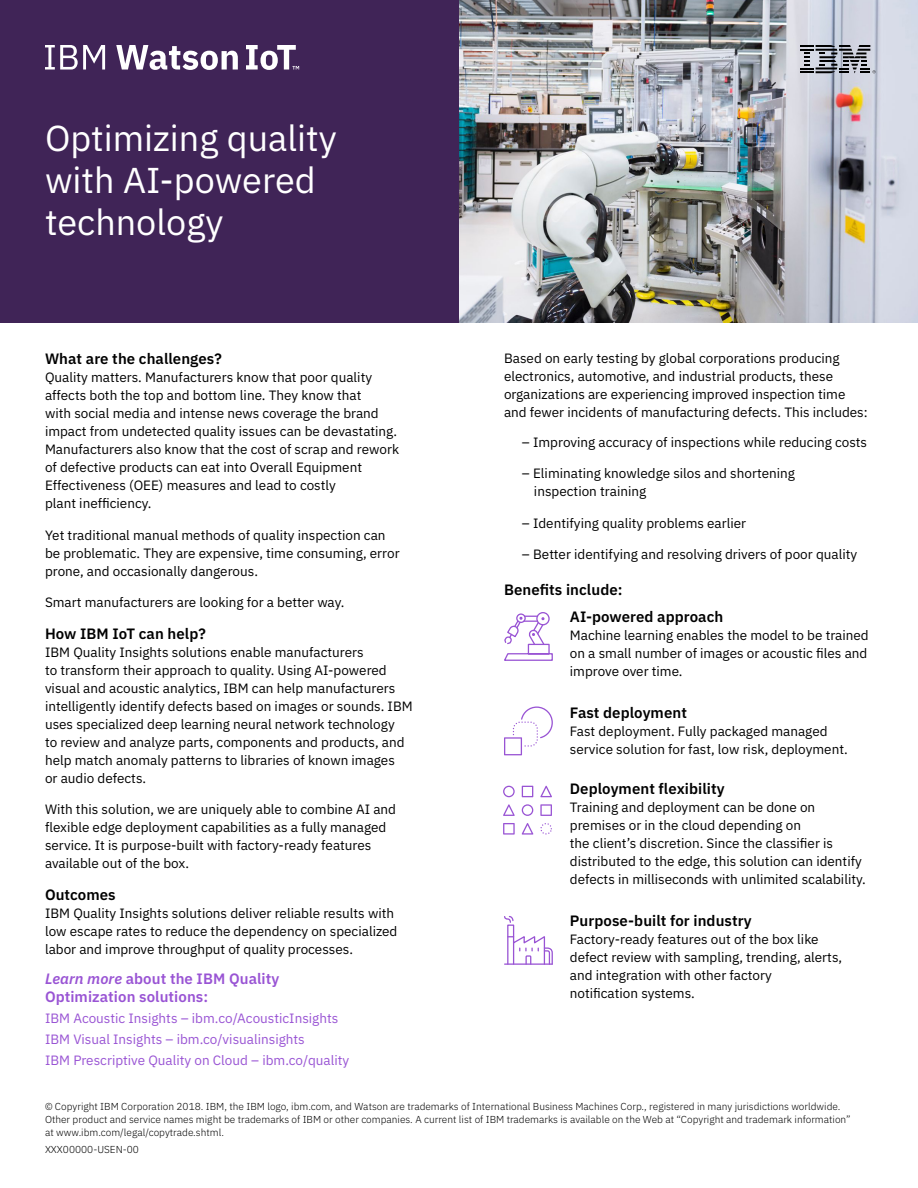
<style>
.page{position:relative;width:918px;height:1188px;background:#fff}
.page>*{position:absolute;margin:0;border:0;box-sizing:border-box;transform-origin:0 0}
.t1{font:36px/42px "IBM Plex Sans";color:#fff}
.t2{font:600 15px "IBM Plex Sans";letter-spacing:.005em;color:#000}
.t3{font:600 15px/18px "IBM Plex Sans";letter-spacing:.005em;color:#9954d4}
.t4{font:13.5px/18px "IBM Plex Sans";color:#000}
.t5{font:13.5px/21px "IBM Plex Sans";color:#9954d4}
.t6{font:300 10.2px/12.8px "IBM Plex Sans";color:#000}
.s1{font-style:italic}
</style>
<div class="page">
<div style="left:0;top:0;width:459px;height:322px;background:#402457"></div>
<img style="left:459px;top:0;width:459px;height:322px">
<svg style="left:45px;top:45px;width:254px;height:25px"></svg>
<svg style="left:800px;top:45px;width:76px;height:28px;background:#82858d"></svg>
<svg style="left:504px;top:612px;width:49px;height:49px"></svg>
<svg style="left:504px;top:707px;width:49px;height:48px"></svg>
<svg style="left:504px;top:916px;width:49px;height:49px"></svg>
<svg style="left:522px;top:804px;width:11px;height:12px"></svg>
<svg style="left:503px;top:804px;width:12px;height:12px"></svg>
<svg style="left:540px;top:804px;width:12px;height:12px"></svg>
<svg style="left:540px;top:823px;width:12px;height:12px"></svg>
<svg style="left:522px;top:823px;width:11px;height:12px"></svg>
<svg style="left:503px;top:823px;width:12px;height:12px"></svg>
<svg style="left:503px;top:786px;width:12px;height:11px"></svg>
<svg style="left:540px;top:786px;width:12px;height:11px"></svg>
<svg style="left:522px;top:786px;width:11px;height:11px"></svg>
<h1 class="t1" style="left:45px;top:115px;width:293px">Optimizing quality with AI-powered technology</h1>
<p class="t2" style="left:45px;top:347px;width:178px">What are the challenges?</p>
<p class="t4" style="left:45px;top:367px;width:356px">Quality matters. Manufacturers know that poor quality affects both the top and bottom line. They know that<br>with social media and intense news coverage the brand impact from undetected quality issues can be devastating.<br>Manufacturers also know that the cost of scrap and rework of defective products can eat into Overall Equipment Effectiveness (OEE) measures and lead to costly<br>plant inefficiency.</p>
<p class="t4" style="left:45px;top:525px;width:356px">Yet traditional manual methods of quality inspection can be problematic. They are expensive, time consuming, error prone, and occasionally dangerous.</p>
<p class="t4" style="left:45px;top:592px;width:301px">Smart manufacturers are looking for a better way.</p>
<p class="t2" style="left:45px;top:622px;width:162px">How IBM IoT can help?</p>
<p class="t4" style="left:45px;top:642px;width:369px">IBM Quality Insights solutions enable manufacturers<br>to transform their approach to quality. Using AI-powered visual and acoustic analytics, IBM can help manufacturers intelligently identify defects based on images or sounds. IBM uses specialized deep learning neural network technology<br>to review and analyze parts, components and products, and help match anomaly patterns to libraries of known images<br>or audio defects.</p>
<p class="t4" style="left:45px;top:799px;width:353px">With this solution, we are uniquely able to combine AI and flexible edge deployment capabilities as a fully managed service. It is purpose-built with factory-ready features available out of the box.</p>
<p class="t2" style="left:45px;top:883px;width:72px">Outcomes</p>
<p class="t4" style="left:45px;top:903px;width:354px">IBM Quality Insights solutions deliver reliable results with low escape rates to reduce the dependency on specialized labor and improve throughput of quality processes.</p>
<p class="t3" style="left:45px;top:968px;width:236px"><span class="s1">Learn more</span> about the IBM Quality<br>Optimization solutions:</p>
<p class="t5" style="left:45px;top:1006px;width:306px">IBM Acoustic Insights – ibm.co/AcousticInsights<br>IBM Visual Insights – ibm.co/visualinsights<br>IBM Prescriptive Quality on Cloud – ibm.co/quality</p>
<p class="t4" style="left:504px;top:348px;width:365px">Based on early testing by global corporations producing electronics, automotive, and industrial products, these organizations are experiencing improved inspection time and fewer incidents of manufacturing defects. This includes:</p>
<p class="t4" style="left:522px;top:432px;width:347px">– Improving accuracy of inspections while reducing costs</p>
<p class="t4" style="left:534px;top:463px;width:262px;text-indent:-12px">– Eliminating knowledge silos and shortening inspection training</p>
<p class="t4" style="left:522px;top:513px;width:226px">– Identifying quality problems earlier</p>
<p class="t4" style="left:522px;top:544px;width:337px">– Better identifying and resolving drivers of poor quality</p>
<p class="t2" style="left:504px;top:578px;width:120px">Benefits include:</p>
<p class="t2" style="left:570px;top:605px;width:155px">AI-powered approach</p>
<p class="t4" style="left:570px;top:625px;width:300px;text-align:justify">Machine learning enables the model to be trained on a small number of images or acoustic files and improve over time.</p>
<p class="t2" style="left:570px;top:701px;width:119px">Fast deployment</p>
<p class="t4" style="left:570px;top:721px;width:279px">Fast deployment. Fully packaged managed service solution for fast, low risk, deployment.</p>
<p class="t2" style="left:570px;top:777px;width:156px">Deployment flexibility</p>
<p class="t4" style="left:570px;top:798px;width:297px">Training and deployment can be done on premises or in the cloud depending on<br>the client’s discretion. Since the classifier is distributed to the edge, this solution can identify defects in milliseconds with unlimited scalability.</p>
<p class="t2" style="left:570px;top:909px;width:183px">Purpose-built for industry</p>
<p class="t4" style="left:570px;top:929px;width:274px">Factory-ready features out of the box like defect review with sampling, trending, alerts, and integration with other factory notification systems.</p>
<p class="t6" style="left:45px;top:1100px;width:807px">© Copyright IBM Corporation 2018. IBM, the IBM logo, ibm.com, and Watson are trademarks of International Business Machines Corp., registered in many jurisdictions worldwide.<br>Other product and service names might be trademarks of IBM or other companies. A current list of IBM trademarks is available on the Web at “Copyright and trademark information” at www.ibm.com/legal/copytrade.shtml.</p>
<p class="t6" style="left:45px;top:1142px;width:95px">XXX00000-USEN-00</p>
</div>
